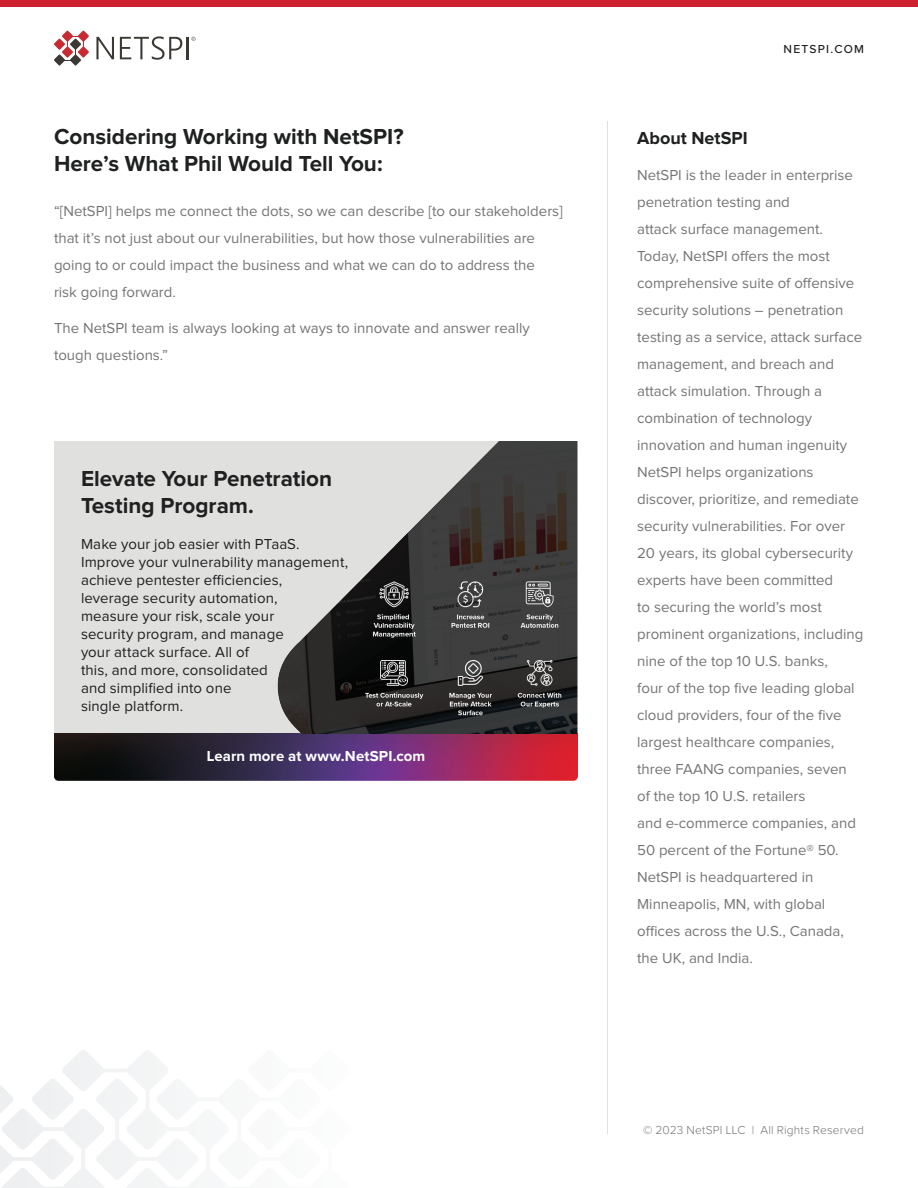
<style>
.page{position:relative;width:918px;height:1188px;background:#fff}
.page>*{position:absolute;margin:0;border:0;box-sizing:border-box;transform-origin:0 0}
.t1{font:700 22.5px/27px "Proxima Nova";color:#1f2020}
.t2{font:700 18px "Proxima Nova";color:#1f2020}
.t3{font:15px/27px "Proxima Nova";color:#767575}
.t4{font:15px/18px "Proxima Nova";letter-spacing:.005em;color:#1f2020}
.t5{font:700 15px "Proxima Nova";letter-spacing:.005em;color:#fff}
.t6{font:300 12px "Proxima Nova";letter-spacing:.015em;color:#767575}
.t7{font:500 12px "Proxima Nova";letter-spacing:.1em;color:#1f2020}
</style>
<div class="page">
<div style="left:0;top:0;width:918px;height:7px;background:#cf202f"></div>
<div style="left:54px;top:441px;width:524px;height:293px;background:#e0e1df"></div>
<img style="left:54px;top:734px;width:524px;height:47px">
<img style="left:231px;top:441px;width:347px;height:293px">
<hr style="left:607px;top:122px;width:1px;height:1012px;background:#e0e1df">
<svg style="left:54px;top:31px;width:35px;height:35px"></svg>
<svg style="left:96px;top:37px;width:18px;height:22px"></svg>
<svg style="left:120px;top:36px;width:62px;height:24px"></svg>
<hr style="left:187px;top:37px;width:2px;height:22px;background:#3c3935">
<svg style="left:191px;top:37px;width:5px;height:4px"></svg>
<h1 class="t1" style="left:54px;top:124px;width:351px">Considering Working with NetSPI?<br>Here’s What Phil Would Tell You:</h1>
<p class="t3" style="left:54px;top:198px;width:510px">“[NetSPI] helps me connect the dots, so we can describe [to our stakeholders] that it’s not just about our vulnerabilities, but how those vulnerabilities are going to or could impact the business and what we can do to address the<br>risk going forward.</p>
<p class="t3" style="left:54px;top:315px;width:477px">The NetSPI team is always looking at ways to innovate and answer really tough questions.”</p>
<h1 class="t1" style="left:81px;top:466px;width:253px">Elevate Your Penetration<br>Testing Program.</h1>
<p class="t4" style="left:81px;top:536px;width:269px">Make your job easier with PTaaS.<br>Improve your vulnerability management, achieve pentester efficiencies,<br>leverage security automation,<br>measure your risk, scale your<br>security program, and manage<br>your attack surface. All of<br>this, and more, consolidated<br>and simplified into one<br>single platform.</p>
<p class="t5" style="left:207px;top:749px;width:220px">Learn more at www.NetSPI.com</p>
<p class="t7" style="left:784px;top:40px;width:82px">NETSPI.COM</p>
<p class="t2" style="left:637px;top:130px;width:112px">About NetSPI</p>
<p class="t3" style="left:637px;top:162px;width:228px">NetSPI is the leader in enterprise penetration testing and<br>attack surface management.<br>Today, NetSPI offers the most comprehensive suite of offensive security solutions – penetration testing as a service, attack surface management, and breach and attack simulation. Through a combination of technology innovation and human ingenuity<br>NetSPI helps organizations discover, prioritize, and remediate security vulnerabilities. For over<br>20 years, its global cybersecurity experts have been committed<br>to securing the world’s most prominent organizations, including nine of the top 10 U.S. banks,<br>four of the top five leading global cloud providers, four of the five largest healthcare companies, three FAANG companies, seven<br>of the top 10 U.S. retailers<br>and e-commerce companies, and<br>50 percent of the Fortune® 50.<br>NetSPI is headquartered in<br>Minneapolis, MN, with global offices across the U.S., Canada, the UK, and India.</p>
<p class="t6" style="left:643px;top:1125px;width:222px">© 2023 NetSPI LLC | All Rights Reserved</p>
</div>
